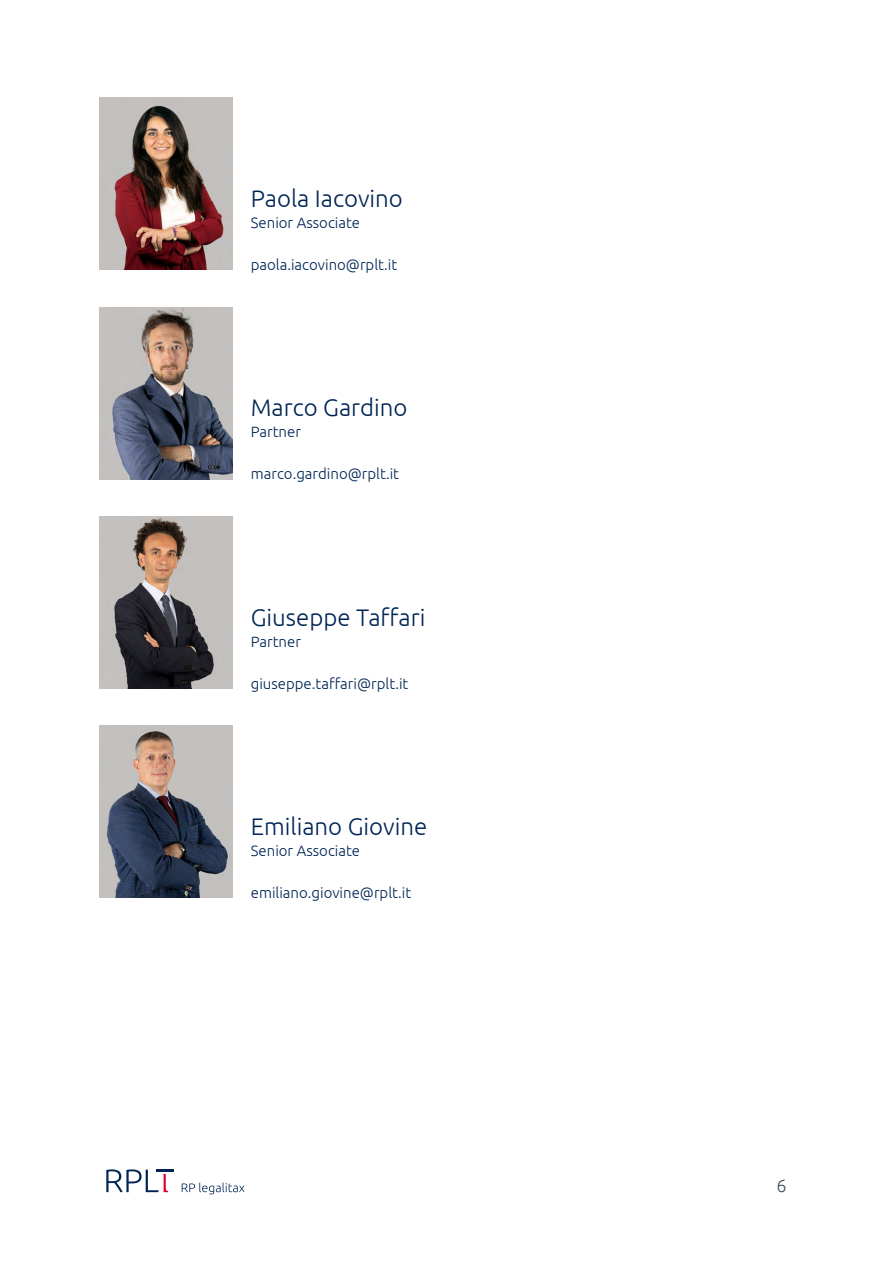
<style>
.page{position:relative;width:893px;height:1263px;background:#fff}
.page>*{position:absolute;margin:0;border:0;box-sizing:border-box;transform-origin:0 0}
.t1{font:300 24px "Ubuntu";color:#002554}
.t2{font:300 18px "Ubuntu";color:#3f5364}
.t3{font:300 15px "Ubuntu";color:#002554}
</style>
<div class="page">
<svg style="left:182px;top:1182px;width:62px;height:12px"></svg>
<svg style="left:164px;top:1174px;width:4px;height:18px"></svg>
<svg style="left:106px;top:1169px;width:52px;height:23px"></svg>
<hr style="left:156px;top:1169px;width:17px;height:3px;background:#002554">
<img style="left:99px;top:98px;width:134px;height:172px">
<img style="left:99px;top:307px;width:134px;height:172px">
<img style="left:99px;top:516px;width:134px;height:172px">
<img style="left:99px;top:726px;width:134px;height:172px">
<h1 class="t1" style="left:251px;top:184px;width:154px">Paola Iacovino</h1>
<p class="t3" style="left:251px;top:213px;width:111px">Senior Associate</p>
<p class="t3" style="left:251px;top:255px;width:148px">paola.iacovino@rplt.it</p>
<h1 class="t1" style="left:251px;top:393px;width:158px">Marco Gardino</h1>
<p class="t3" style="left:251px;top:423px;width:52px">Partner</p>
<p class="t3" style="left:251px;top:465px;width:150px">marco.gardino@rplt.it</p>
<h1 class="t1" style="left:251px;top:603px;width:176px">Giuseppe Taffari</h1>
<p class="t3" style="left:251px;top:633px;width:52px">Partner</p>
<p class="t3" style="left:251px;top:675px;width:159px">giuseppe.taffari@rplt.it</p>
<h1 class="t1" style="left:251px;top:812px;width:178px">Emiliano Giovine</h1>
<p class="t3" style="left:251px;top:842px;width:111px">Senior Associate</p>
<p class="t3" style="left:251px;top:884px;width:162px">emiliano.giovine@rplt.it</p>
<p class="t2" style="left:776px;top:1174px;width:12px">6</p>
</div>
